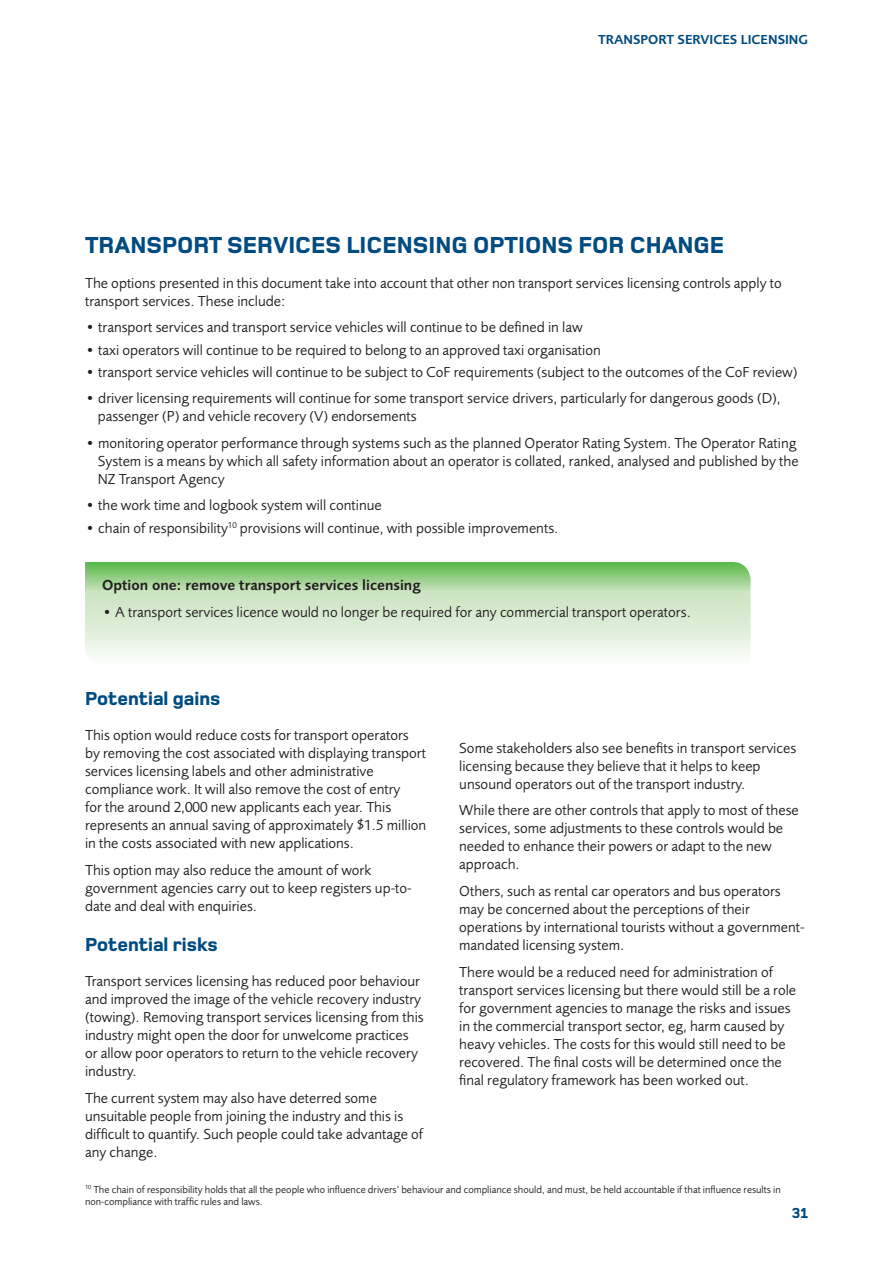
<style>
.page{position:relative;width:893px;height:1263px;background:#fff}
.page>*{position:absolute;margin:0;border:0;box-sizing:border-box;transform-origin:0 0}
.t1{font:800 24px "Foundry Monoline";letter-spacing:.005em;color:#004b80}
.t2{font:800 19.5px "Foundry Monoline";color:#004b80}
.t3{font:15px/18px "Foundry Sans";color:#231f20}
.t4{font:600 15px "Foundry Sans";color:#231f20}
.t5{font:800 15px "Foundry Monoline";color:#004b80}
.t6{font:600 13.5px "Foundry Sans";color:#004b80}
.t7{font:10.5px/12.6px "Foundry Sans";color:#231f20}
</style>
<div class="page">
<svg style="left:85px;top:562px;width:665px;height:93px;background:#c4e3bb"></svg>
<p class="t6" style="left:598px;top:32px;width:211px">TRANSPORT SERVICES LICENSING</p>
<h1 class="t1" style="left:85px;top:232px;width:108px">TRANS PORT</h1>
<h1 class="t1" style="left:227px;top:232px;width:15px">SERVICES</h1>
<h1 class="t1" style="left:347px;top:232px;width:27px">LICENSIN</h1>
<h1 class="t1" style="left:451px;top:232px;width:68px">G OPTIONS</h1>
<h1 class="t1" style="left:578px;top:232px;width:16px">FOR</h1>
<h1 class="t1" style="left:630px;top:232px;width:93px">CHANGE</h1>
<p class="t3" style="left:85px;top:274px;width:698px">The options presented in this document take into account that other non transport services licensing controls apply to transport services. These include:</p>
<p class="t3" style="left:85px;top:318px;width:499px">• transport services and transport service vehicles will continue to be defined in law</p>
<p class="t3" style="left:85px;top:340px;width:517px">• taxi operators will continue to be required to belong to an approved taxi organisation</p>
<p class="t3" style="left:85px;top:363px;width:714px">• transport service vehicles will continue to be subject to CoF requirements (subject to the outcomes of the CoF review)</p>
<p class="t3" style="left:98px;top:389px;width:684px;text-indent:-13px">• driver licensing requirements will continue for some transport service drivers, particularly for dangerous goods (D), passenger (P) and vehicle recovery (V) endorsements</p>
<p class="t3" style="left:98px;top:434px;width:702px;text-indent:-13px">• monitoring operator performance through systems such as the planned Operator Rating System. The Operator Rating<br>System is a means by which all safety information about an operator is collated, ranked, analysed and published by the<br>NZ Transport Agency</p>
<p class="t3" style="left:85px;top:496px;width:298px">• the work time and logbook system will continue</p>
<p class="t3" style="left:85px;top:518px;width:475px">• chain of responsibility<sup>10</sup> provisions will continue, with possible improvements.</p>
<p class="t4" style="left:102px;top:577px;width:320px">Option one: remove transport services licensing</p>
<p class="t3" style="left:102px;top:603px;width:590px">• A transport services licence would no longer be required for any commercial transport operators.</p>
<h2 class="t2" style="left:85px;top:688px;width:137px">POTENTIAL GAINS</h2>
<p class="t3" style="left:85px;top:726px;width:343px">This option would reduce costs for transport operators by removing the cost associated with displaying transport services licensing labels and other administrative compliance work. It will also remove the cost of entry<br>for the around 2,000 new applicants each year. This represents an annual saving of approximately $1.5 million in the costs associated with new applications.</p>
<p class="t3" style="left:85px;top:861px;width:328px">This option may also reduce the amount of work government agencies carry out to keep registers up-to&shy;date and deal with enquiries.</p>
<h2 class="t2" style="left:85px;top:934px;width:134px">POTENTIAL RISKS</h2>
<p class="t3" style="left:85px;top:972px;width:340px">Transport services licensing has reduced poor behaviour and improved the image of the vehicle recovery industry (towing). Removing transport services licensing from this industry might open the door for unwelcome practices or allow poor operators to return to the vehicle recovery industry.</p>
<p class="t3" style="left:85px;top:1089px;width:340px">The current system may also have deterred some unsuitable people from joining the industry and this is difficult to quantify. Such people could take advantage of any change.</p>
<p class="t3" style="left:459px;top:739px;width:339px">Some stakeholders also see benefits in transport services licensing because they believe that it helps to keep unsound operators out of the transport industry.</p>
<p class="t3" style="left:459px;top:801px;width:341px">While there are other controls that apply to most of these services, some adjustments to these controls would be needed to enhance their powers or adapt to the new approach.</p>
<p class="t3" style="left:459px;top:882px;width:347px">Others, such as rental car operators and bus operators may be concerned about the perceptions of their operations by international tourists without a government&shy;mandated licensing system.</p>
<p class="t3" style="left:459px;top:962px;width:338px">There would be a reduced need for administration of transport services licensing but there would still be a role for government agencies to manage the risks and issues in the commercial transport sector, eg, harm caused by heavy vehicles. The costs for this would still need to be recovered. The final costs will be determined once the final regulatory framework has been worked out.</p>
<p class="t7" style="left:85px;top:1183px;width:697px"><sup>10</sup> The chain of responsibility holds that all the people who influence drivers’ behaviour and compliance should, and must, be held accountable if that influence results in non-compliance with traffic rules and laws.</p>
<p class="t5" style="left:792px;top:1205px;width:18px">31</p>
</div>
